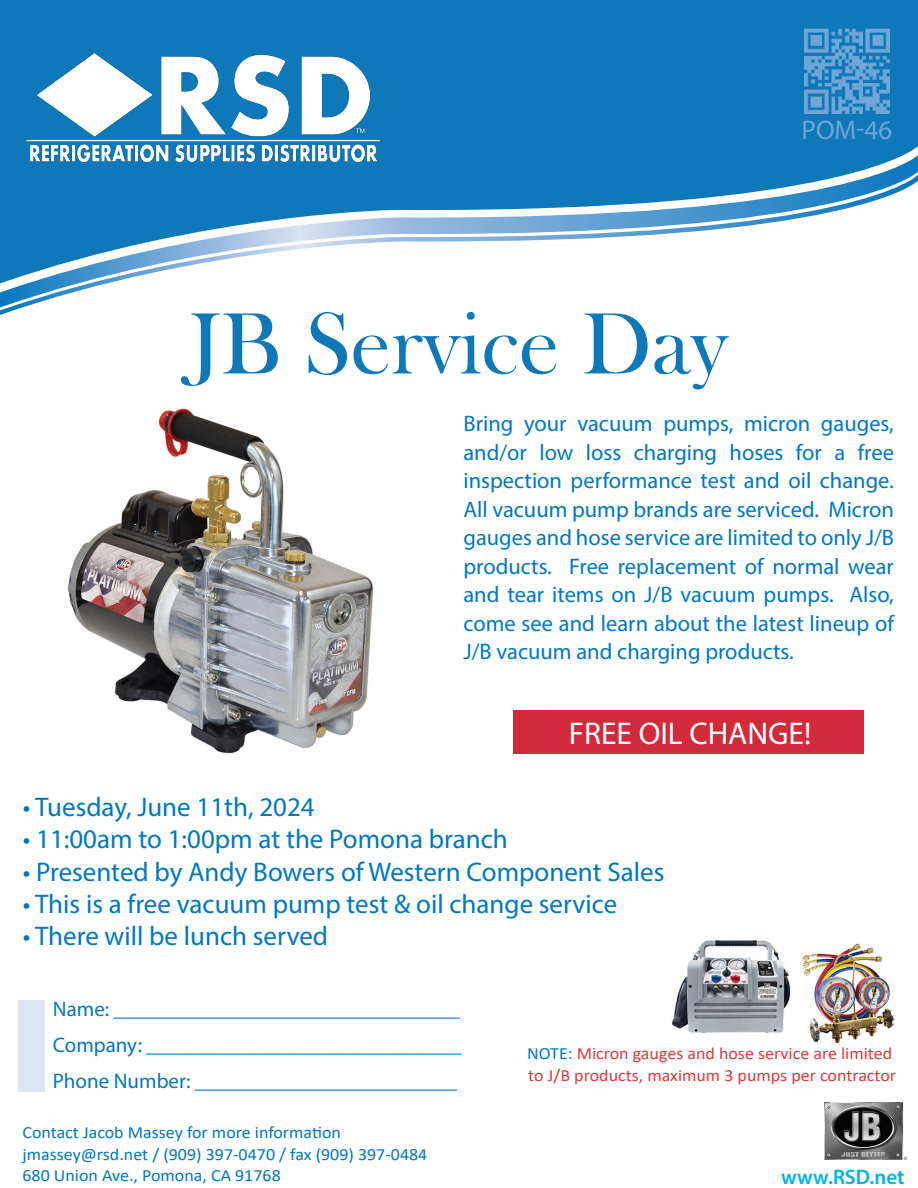
<style>
.page{position:relative;width:918px;height:1188px;background:#fff}
.page>*{position:absolute;margin:0;border:0;box-sizing:border-box;transform-origin:0 0}
.t1{font:90px "Bask Old Face";color:#0e78b9}
.t2{font:31.5px "Myriad Pro";color:#fff}
.t3{font:27px "Myriad Pro";color:#0078c1}
.t4{font:27px "Myriad Pro";color:#71a5d8}
.t5{font:22.5px/28.5px "Myriad Pro";color:#0078c1;text-align:justify}
.t6{font:21px/36px "Myriad Pro";color:#0078c0;text-align:justify}
.t7{font:600 21px "Myriad Pro";color:#00b3e5}
.t8{font:17.1px/21.6px "Calibri";color:#0078c1;scale:1.05 1}
.t9{font:17.1px/21.6px "Calibri";color:#e0383e;scale:1.05 1}
.s1{color:#0078c0}
</style>
<div class="page">
<img style="left:824px;top:1102px;width:83px;height:58px">
<div style="left:0;top:0;width:918px;height:155px;background:#0e78b8"></div>
<div style="left:0;top:155px;width:918px;height:20px;background:#0e78b8"></div>
<svg style="left:0;top:175px;width:918px;height:140px"></svg>
<img style="left:27px;top:53px;width:353px;height:108px">
<img style="left:802px;top:26px;width:90px;height:91px">
<img style="left:67px;top:408px;width:307px;height:346px">
<div style="left:18px;top:1000px;width:27px;height:92px;background:#dce7f3"></div>
<div style="left:513px;top:710px;width:351px;height:44px;background:#d02a3b"></div>
<img style="left:671px;top:940px;width:224px;height:104px">
<h1 class="t1" style="left:191px;top:294px;width:538px">JB Service Day</h1>
<p class="t4" style="left:802px;top:113px;width:92px">POM-46</p>
<p class="t5" style="left:463px;top:409px;width:432px">Bring your vacuum pumps, micron gauges, and/or low loss charging hoses for a free inspection performance test and oil change.<br>All vacuum pump brands are serviced. Micron gauges and hose service are limited to only J/B products. Free replacement of normal wear and tear items on J/B vacuum pumps. Also, come see and learn about the latest lineup of J/B vacuum and charging products.</p>
<h2 class="t2" style="left:569px;top:714px;width:244px">FREE OIL CHANGE!</h2>
<p class="t3" style="left:23px;top:790px;width:293px">• Tuesday, June 11th, 2024</p>
<p class="t3" style="left:23px;top:822px;width:487px">• 11:00am to 1:00pm at the Pomona branch</p>
<p class="t3" style="left:23px;top:855px;width:643px">• Presented by Andy Bowers of Western Component Sales</p>
<p class="t3" style="left:23px;top:887px;width:596px">• This is a free vacuum pump test &amp; oil change service</p>
<p class="t3" style="left:23px;top:920px;width:307px">• There will be lunch served</p>
<p class="t6" style="left:53px;top:991px;width:410px">Name: _________________________________ Company: ______________________________ Phone Number: _________________________</p>
<p class="t8" style="left:22px;top:1121px;width:387px">Contact Jacob Massey for more information jmassey@rsd.net / (909) 397-0470 / fax (909) 397-0484<br>680 Union Ave., Pomona, CA 91768</p>
<p class="t9" style="left:527px;top:1042px;width:353px"><span class="s1">NOTE:</span> Micron gauges and hose service are limited to J/B products, maximum 3 pumps per contractor</p>
<p class="t7" style="left:781px;top:1163px;width:125px">www.RSD.net</p>
</div>
